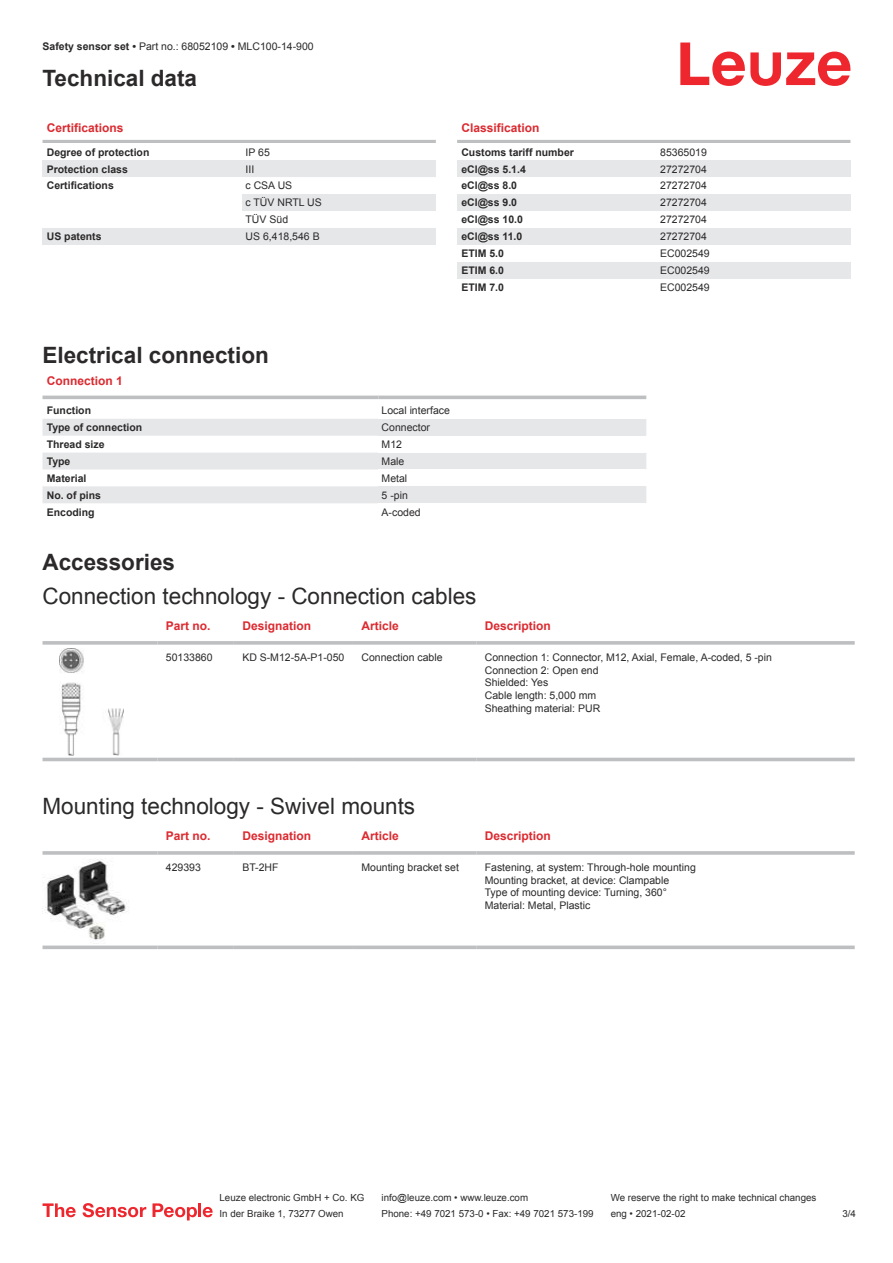
<style>
.page{position:relative;width:893px;height:1263px;background:#fff}
.page>*{position:absolute;margin:0;border:0;box-sizing:border-box;transform-origin:0 0}
.t1{font:22.5px "Arial";color:#2b292a}
.t2{font:700 22.5px "Arial";color:#2b292a}
.t3{font:700 12px "Arial";color:#db2a30}
.t4{font:10.5px/12.6px "Arial";color:#2b292a}
.t5{font:700 10.5px "Arial";color:#2b292a}
.t6{font:9.75px "Arial";color:#2b292a}
.s1{font-weight:700}
</style>
<div class="page">
<svg style="left:680px;top:43px;width:170px;height:43px"></svg>
<hr style="left:43px;top:140px;width:393px;height:3px;background:#bdbfc1">
<div style="left:43px;top:160px;width:393px;height:17px;background:#e6e7e9"></div>
<div style="left:242px;top:194px;width:194px;height:17px;background:#e6e7e9"></div>
<div style="left:43px;top:228px;width:199px;height:17px;background:#e6e7e9"></div>
<div style="left:242px;top:228px;width:194px;height:17px;background:#e6e7e9"></div>
<svg style="left:43px;top:395px;width:603px;height:5px"></svg>
<svg style="left:43px;top:419px;width:335px;height:84px;fill:#e6e7e9"></svg>
<hr style="left:43px;top:396px;width:335px;height:3px;background:#bdbfc1">
<hr style="left:378px;top:396px;width:268px;height:3px;background:#bdbfc1">
<div style="left:378px;top:419px;width:268px;height:17px;background:#e6e7e9"></div>
<div style="left:378px;top:453px;width:268px;height:16px;background:#e6e7e9"></div>
<div style="left:378px;top:486px;width:268px;height:17px;background:#e6e7e9"></div>
<svg style="left:43px;top:648px;width:812px;height:114px"></svg>
<svg style="left:43px;top:641px;width:114px;height:4px"></svg>
<svg style="left:157px;top:641px;width:77px;height:4px"></svg>
<svg style="left:234px;top:641px;width:119px;height:4px"></svg>
<svg style="left:353px;top:641px;width:123px;height:4px"></svg>
<svg style="left:476px;top:641px;width:379px;height:4px;fill:#c2c4c6"></svg>
<hr style="left:43px;top:758px;width:114px;height:3px;background:#bdbfc1">
<hr style="left:157px;top:758px;width:77px;height:3px;background:#bdbfc1">
<hr style="left:234px;top:758px;width:119px;height:3px;background:#bdbfc1">
<hr style="left:353px;top:758px;width:123px;height:3px;background:#bdbfc1">
<hr style="left:476px;top:758px;width:379px;height:3px;background:#bdbfc1">
<img style="left:59px;top:649px;width:65px;height:106px">
<svg style="left:43px;top:851px;width:114px;height:4px"></svg>
<hr style="left:157px;top:851px;width:77px;height:4px;background:#c7c8ca">
<hr style="left:234px;top:851px;width:119px;height:4px;background:#bdbfc1">
<svg style="left:353px;top:851px;width:123px;height:4px"></svg>
<hr style="left:476px;top:851px;width:379px;height:4px;background:#c7c8ca">
<svg style="left:43px;top:945px;width:114px;height:4px"></svg>
<svg style="left:157px;top:945px;width:77px;height:4px"></svg>
<svg style="left:234px;top:945px;width:119px;height:4px"></svg>
<svg style="left:353px;top:945px;width:123px;height:4px"></svg>
<svg style="left:476px;top:945px;width:379px;height:4px;fill:#bdbfc1"></svg>
<img style="left:43px;top:859px;width:86px;height:81px">
<hr style="left:457px;top:140px;width:393px;height:3px;background:#bdbfc1">
<div style="left:457px;top:160px;width:200px;height:17px;background:#e6e7e9"></div>
<div style="left:657px;top:160px;width:193px;height:17px;background:#e6e7e9"></div>
<div style="left:457px;top:194px;width:200px;height:17px;background:#e6e7e9"></div>
<div style="left:657px;top:194px;width:193px;height:17px;background:#e6e7e9"></div>
<div style="left:457px;top:228px;width:200px;height:17px;background:#e6e7e9"></div>
<div style="left:657px;top:228px;width:193px;height:17px;background:#e6e7e9"></div>
<div style="left:457px;top:262px;width:200px;height:17px;background:#e6e7e9"></div>
<div style="left:657px;top:262px;width:193px;height:17px;background:#e6e7e9"></div>
<svg style="left:43px;top:1203px;width:33px;height:14px"></svg>
<svg style="left:83px;top:1203px;width:63px;height:14px"></svg>
<svg style="left:153px;top:1203px;width:44px;height:17px"></svg>
<hr style="left:198px;top:1203px;width:3px;height:14px;background:#ed272d">
<svg style="left:203px;top:1207px;width:10px;height:10px"></svg>
<p class="t4" style="left:43px;top:41px;width:273px"><span class="s1">Safety sensor set •</span> Part no.: 68052109 <span class="s1">•</span> MLC100-14-900</p>
<h1 class="t2" style="left:43px;top:70px;width:156px">Technical data</h1>
<p class="t3" style="left:47px;top:123px;width:78px">Certifications</p>
<p class="t5" style="left:47px;top:148px;width:104px">Degree of protection</p>
<p class="t4" style="left:246px;top:147px;width:26px">IP 65</p>
<p class="t5" style="left:47px;top:165px;width:83px">Protection class</p>
<p class="t4" style="left:246px;top:164px;width:10px">III</p>
<p class="t5" style="left:47px;top:182px;width:69px">Certifications</p>
<p class="t4" style="left:246px;top:178px;width:78px;line-height:17px">c CSA US<br>c TÜV NRTL US<br>TÜV Süd</p>
<p class="t5" style="left:47px;top:232px;width:56px">US patents</p>
<p class="t4" style="left:246px;top:231px;width:76px">US 6,418,546 B</p>
<p class="t3" style="left:461px;top:123px;width:80px">Classification</p>
<p class="t5" style="left:461px;top:148px;width:114px">Customs tariff number</p>
<p class="t4" style="left:660px;top:147px;width:48px">85365019</p>
<p class="t5" style="left:461px;top:165px;width:66px">eCl@ss 5.1.4</p>
<p class="t4" style="left:660px;top:164px;width:48px">27272704</p>
<p class="t5" style="left:461px;top:182px;width:57px">eCl@ss 8.0</p>
<p class="t4" style="left:660px;top:180px;width:48px">27272704</p>
<p class="t5" style="left:461px;top:199px;width:57px">eCl@ss 9.0</p>
<p class="t4" style="left:660px;top:197px;width:48px">27272704</p>
<p class="t5" style="left:461px;top:216px;width:63px">eCl@ss 10.0</p>
<p class="t4" style="left:660px;top:214px;width:48px">27272704</p>
<p class="t5" style="left:461px;top:233px;width:63px">eCl@ss 11.0</p>
<p class="t4" style="left:660px;top:231px;width:48px">27272704</p>
<p class="t5" style="left:461px;top:249px;width:44px">ETIM 5.0</p>
<p class="t4" style="left:660px;top:248px;width:51px">EC002549</p>
<p class="t5" style="left:461px;top:266px;width:44px">ETIM 6.0</p>
<p class="t4" style="left:660px;top:265px;width:51px">EC002549</p>
<p class="t5" style="left:461px;top:283px;width:44px">ETIM 7.0</p>
<p class="t4" style="left:660px;top:282px;width:51px">EC002549</p>
<h1 class="t2" style="left:43px;top:346px;width:228px">Electrical connection</h1>
<p class="t3" style="left:47px;top:376px;width:78px">Connection 1</p>
<p class="t5" style="left:47px;top:406px;width:46px">Function</p>
<p class="t4" style="left:382px;top:405px;width:70px">Local interface</p>
<p class="t5" style="left:47px;top:423px;width:97px">Type of connection</p>
<p class="t4" style="left:382px;top:422px;width:50px">Connector</p>
<p class="t5" style="left:47px;top:440px;width:59px">Thread size</p>
<p class="t4" style="left:382px;top:439px;width:22px">M12</p>
<p class="t5" style="left:47px;top:457px;width:25px">Type</p>
<p class="t4" style="left:382px;top:456px;width:24px">Male</p>
<p class="t5" style="left:47px;top:474px;width:41px">Material</p>
<p class="t4" style="left:382px;top:473px;width:27px">Metal</p>
<p class="t5" style="left:47px;top:491px;width:56px">No. of pins</p>
<p class="t4" style="left:382px;top:490px;width:28px">5 -pin</p>
<p class="t5" style="left:47px;top:508px;width:49px">Encoding</p>
<p class="t4" style="left:382px;top:506px;width:41px">A-coded</p>
<h1 class="t2" style="left:43px;top:554px;width:134px">Accessories</h1>
<h1 class="t1" style="left:43px;top:588px;width:435px">Connection technology - Connection cables</h1>
<p class="t3" style="left:166px;top:621px;width:46px">Part no.</p>
<p class="t3" style="left:242px;top:621px;width:70px">Designation</p>
<p class="t3" style="left:361px;top:621px;width:39px">Article</p>
<p class="t3" style="left:485px;top:621px;width:68px">Description</p>
<p class="t4" style="left:166px;top:652px;width:48px">50133860</p>
<p class="t4" style="left:242px;top:652px;width:104px">KD S-M12-5A-P1- 050</p>
<p class="t4" style="left:361px;top:652px;width:83px">Connection cable</p>
<p class="t4" style="left:485px;top:652px;width:289px">Connection 1: Connector, M12, Axial, Female, A-coded, 5 -pin<br>Connection 2: Open end<br>Shielded: Yes<br>Cable length: 5,000 mm<br>Sheathing material: PUR</p>
<h1 class="t1" style="left:43px;top:798px;width:374px">Mounting technology - Swivel mounts</h1>
<p class="t3" style="left:166px;top:831px;width:46px">Part no.</p>
<p class="t3" style="left:242px;top:831px;width:70px">Designation</p>
<p class="t3" style="left:361px;top:831px;width:39px">Article</p>
<p class="t3" style="left:485px;top:831px;width:68px">Description</p>
<p class="t4" style="left:166px;top:862px;width:37px">429393</p>
<p class="t4" style="left:242px;top:862px;width:38px">BT-2HF</p>
<p class="t4" style="left:361px;top:862px;width:99px">Mounting bracket set</p>
<p class="t4" style="left:485px;top:862px;width:213px">Fastening, at system: Through-hole mounting Mounting bracket, at device: Clampable<br>Type of mounting device: Turning, 360° Material: Metal, Plastic</p>
<p class="t6" style="left:220px;top:1194px;width:146px">Leuze electronic GmbH + Co. KG</p>
<p class="t6" style="left:381px;top:1194px;width:148px">info@leuze.com • www.leuze.com</p>
<p class="t6" style="left:611px;top:1194px;width:207px">We reserve the right to make technical changes</p>
<p class="t6" style="left:220px;top:1210px;width:126px">In der Braike 1, 73277 Owen</p>
<p class="t6" style="left:381px;top:1210px;width:214px">Phone: +49 7021 573-0 • Fax: +49 7021 573-199</p>
<p class="t6" style="left:611px;top:1210px;width:76px">eng • 2021-02-02</p>
<p class="t6" style="left:842px;top:1210px;width:15px">3 /4</p>
</div>
